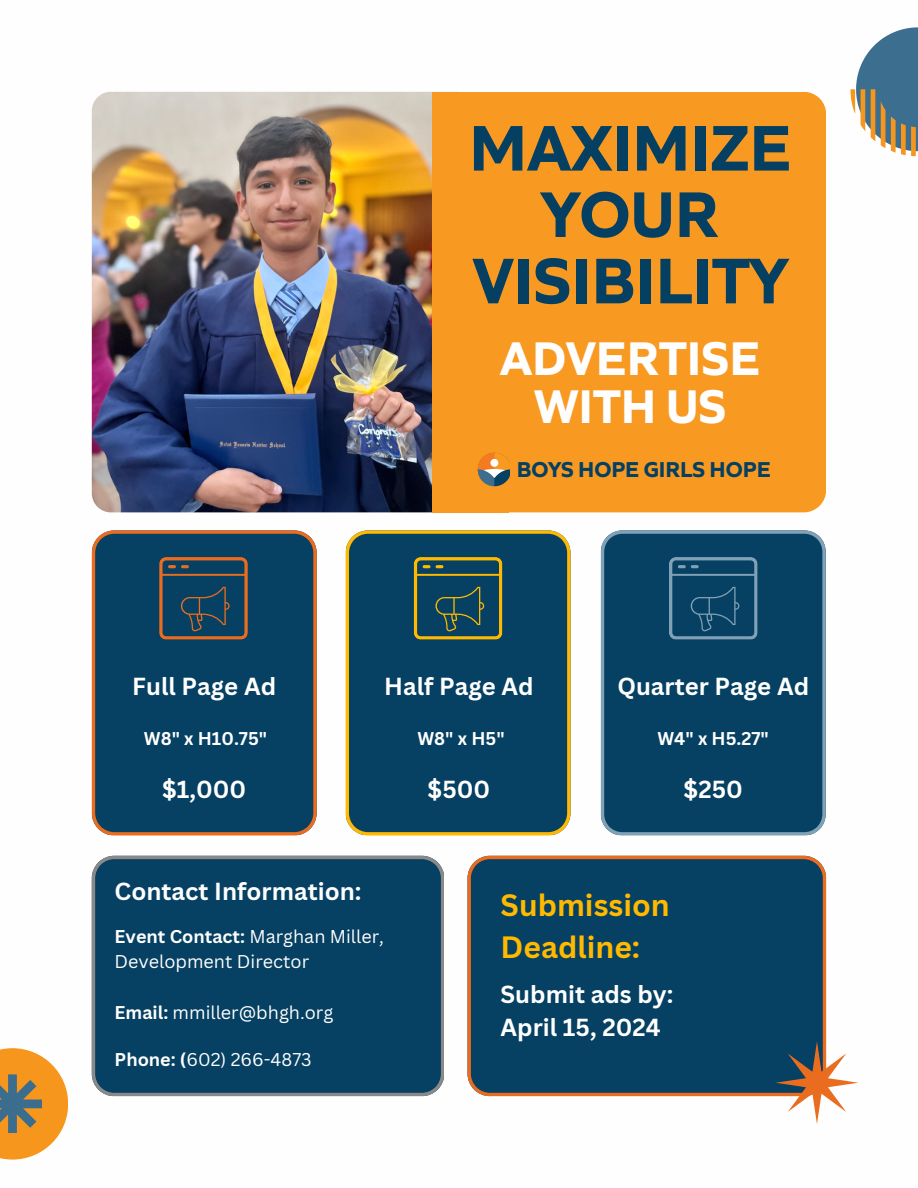
<style>
.page{position:relative;width:918px;height:1188px;background:#fff}
.page>*{position:absolute;margin:0;border:0;box-sizing:border-box;transform-origin:0 0}
.t1{font:700 67.5px/66.3px "Quiet Sans";color:#054062;text-align:center}
.t2{font:700 49.5px/48.3px "Quiet Sans";color:#fefefe;text-align:center}
.t3{font:700 30px/41.7px "Canva Sans";color:#ffb900}
.t4{font:700 24px/32.7px "Canva Sans";color:#fff}
.t5{font:700 24px "Canva Sans";color:#fefefe}
.t6{font:700 22.5px "Quiet Sans";color:#054062}
.t7{font:18px/24.8px "Canva Sans";color:#fefefe}
.t8{font:700 18px "Canva Sans";color:#fff}
.s1{font-weight:700}
</style>
<div class="page">
<div style="left:509px;top:92px;width:317px;height:420px;background:#f89922"></div>
<img style="left:92px;top:92px;width:384px;height:420px;border-radius:19px">
<div style="left:432px;top:92px;width:77px;height:420px;background:#f89922"></div>
<div style="left:92px;top:856px;width:352px;height:240px;background:#064062"></div>
<svg style="left:0;top:1048px;width:68px;height:112px;fill:#f7961c"></svg>
<svg style="left:0;top:1074px;width:42px;height:59px;background:#907f59"></svg>
<div style="left:468px;top:856px;width:358px;height:240px;background:#064062"></div>
<svg style="left:776px;top:1041px;width:82px;height:83px"></svg>
<svg style="left:850px;top:27px;width:68px;height:129px"></svg>
<div style="left:92px;top:530px;width:225px;height:305px;background:#064062"></div>
<svg style="left:159px;top:557px;width:89px;height:82px;background:#344954"></svg>
<svg style="left:346px;top:530px;width:225px;height:305px;background:#1b4b5b"></svg>
<div style="left:601px;top:530px;width:225px;height:305px;background:#064062"></div>
<svg style="left:414px;top:557px;width:88px;height:82px;background:#38584e"></svg>
<svg style="left:669px;top:557px;width:89px;height:82px;background:#1e5373"></svg>
<img style="left:478px;top:452px;width:31px;height:35px">
<h2 class="t1" style="left:469px;top:113px;width:324px">MAXIMIZE<br>YOUR<br>VISIBILITY</h2>
<p class="t2" style="left:500px;top:333px;width:262px">ADVERTISE<br>WITH US</p>
<p class="t6" style="left:517px;top:456px;width:256px">BOYS HOPE GIRLS HOPE</p>
<h5 class="t4" style="left:132px;top:669px;width:145px">Full Page Ad</h5>
<h6 class="t4" style="left:384px;top:669px;width:151px">Half Page Ad</h6>
<h5 class="t4" style="left:617px;top:669px;width:193px">Quarter Page Ad</h5>
<p class="t8" style="left:144px;top:726px;width:125px">W8" x H10.75"</p>
<h5 class="t8" style="left:417px;top:726px;width:89px">W8" x H5"</h5>
<h6 class="t8" style="left:658px;top:726px;width:113px">W4" x H5.27"</h6>
<h5 class="t4" style="left:162px;top:772px;width:86px">$1,000</h5>
<p class="t4" style="left:428px;top:772px;width:64px">$500</p>
<h5 class="t4" style="left:684px;top:772px;width:61px">$250</h5>
<p class="t5" style="left:115px;top:874px;width:248px">Contact Information:</p>
<h5 class="t7" style="left:115px;top:923px;width:271px"><span class="s1">Event Contact:</span> Marghan Miller,<br>Development Director</h5>
<h6 class="t7" style="left:115px;top:1000px;width:220px"><span class="s1">Email:</span> mmiller@bhgh.org</h6>
<h5 class="t7" style="left:115px;top:1046px;width:199px"><span class="s1">Phone: (</span>602) 266-4873</h5>
<p class="t3" style="left:501px;top:884px;width:171px">Submission<br>Deadline:</p>
<h1 class="t4" style="left:501px;top:978px;width:174px">Submit ads by:<br>April 15, 2024</h1>
</div>
